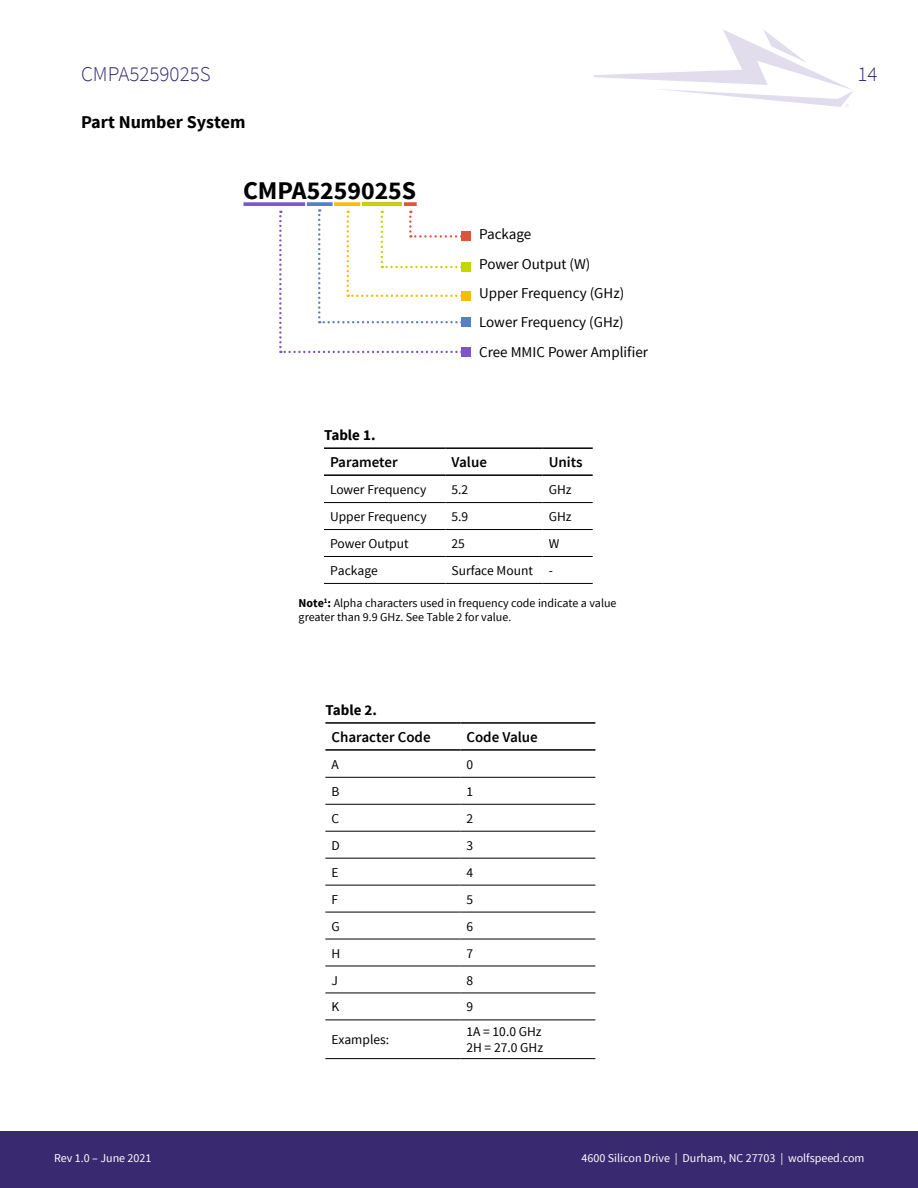
<style>
.page{position:relative;width:918px;height:1188px;background:#fff}
.page>*{position:absolute;margin:0;border:0;box-sizing:border-box;transform-origin:0 0}
.t1{font:700 25.5px "Source Sans Pro";color:#000}
.t2{font:300 21px "Source Sans Pro";color:#382970}
.t3{font:700 18px "Source Sans Pro";color:#000}
.t4{font:15px/29.4px "Source Sans Pro";color:#000}
.t5{font:600 15px "Source Sans Pro";color:#000}
.t6{font:700 15px "Source Sans Pro";color:#000}
.t7{font:13.5px/16.2px "Source Sans Pro";color:#000}
.t8{font:12px/14.4px "Source Sans Pro";color:#000}
.t9{font:12px "Source Sans Pro";color:#fff}
.s1{font-weight:700}
</style>
<div class="page">
<svg style="left:594px;top:29px;width:259px;height:78px"></svg>
<div style="left:0;top:1131px;width:918px;height:57px;background:#382970"></div>
<hr style="left:324px;top:502px;width:122px;height:1px;background:#000">
<hr style="left:446px;top:502px;width:97px;height:1px;background:#000">
<hr style="left:543px;top:502px;width:50px;height:1px;background:#000">
<hr style="left:324px;top:529px;width:122px;height:1px;background:#000">
<hr style="left:446px;top:529px;width:97px;height:1px;background:#000">
<hr style="left:543px;top:529px;width:50px;height:1px;background:#000">
<hr style="left:324px;top:556px;width:122px;height:1px;background:#000">
<hr style="left:446px;top:556px;width:97px;height:1px;background:#000">
<hr style="left:543px;top:556px;width:50px;height:1px;background:#000">
<hr style="left:324px;top:583px;width:122px;height:1px;background:#000">
<hr style="left:446px;top:583px;width:97px;height:1px;background:#000">
<hr style="left:543px;top:583px;width:50px;height:1px;background:#000">
<hr style="left:324px;top:447px;width:122px;height:2px;background:#000">
<hr style="left:446px;top:447px;width:97px;height:2px;background:#000">
<hr style="left:543px;top:447px;width:50px;height:2px;background:#000">
<hr style="left:324px;top:474px;width:122px;height:2px;background:#000">
<hr style="left:446px;top:474px;width:97px;height:2px;background:#000">
<hr style="left:543px;top:474px;width:50px;height:2px;background:#000">
<hr style="left:325px;top:777px;width:135px;height:1px;background:#000">
<hr style="left:460px;top:777px;width:135px;height:1px;background:#000">
<hr style="left:325px;top:804px;width:135px;height:1px;background:#000">
<hr style="left:460px;top:804px;width:135px;height:1px;background:#000">
<hr style="left:325px;top:831px;width:135px;height:1px;background:#000">
<hr style="left:460px;top:831px;width:135px;height:1px;background:#000">
<hr style="left:325px;top:858px;width:135px;height:1px;background:#000">
<hr style="left:460px;top:858px;width:135px;height:1px;background:#000">
<hr style="left:325px;top:885px;width:135px;height:1px;background:#000">
<hr style="left:460px;top:885px;width:135px;height:1px;background:#000">
<hr style="left:325px;top:912px;width:135px;height:1px;background:#000">
<hr style="left:460px;top:912px;width:135px;height:1px;background:#000">
<hr style="left:325px;top:939px;width:135px;height:1px;background:#000">
<hr style="left:460px;top:939px;width:135px;height:1px;background:#000">
<hr style="left:325px;top:966px;width:135px;height:1px;background:#000">
<hr style="left:460px;top:966px;width:135px;height:1px;background:#000">
<hr style="left:325px;top:993px;width:135px;height:1px;background:#000">
<hr style="left:460px;top:993px;width:135px;height:1px;background:#000">
<hr style="left:325px;top:1020px;width:135px;height:1px;background:#000">
<hr style="left:460px;top:1020px;width:135px;height:1px;background:#000">
<hr style="left:325px;top:1058px;width:135px;height:1px;background:#000">
<hr style="left:460px;top:1058px;width:135px;height:1px;background:#000">
<hr style="left:325px;top:722px;width:135px;height:2px;background:#000">
<hr style="left:460px;top:722px;width:135px;height:2px;background:#000">
<hr style="left:325px;top:749px;width:135px;height:2px;background:#000">
<hr style="left:460px;top:749px;width:135px;height:2px;background:#000">
<div style="left:461px;top:347px;width:10px;height:10px;background:#7d55c7"></div>
<div style="left:461px;top:291px;width:10px;height:10px;background:#f6be00"></div>
<div style="left:461px;top:262px;width:10px;height:10px;background:#c4d600"></div>
<div style="left:461px;top:231px;width:10px;height:10px;background:#e1523d"></div>
<svg style="left:244px;top:202px;width:61px;height:4px"></svg>
<svg style="left:307px;top:202px;width:26px;height:4px"></svg>
<svg style="left:334px;top:202px;width:26px;height:4px"></svg>
<svg style="left:362px;top:202px;width:40px;height:4px"></svg>
<svg style="left:404px;top:202px;width:13px;height:4px"></svg>
<svg style="left:279px;top:209px;width:182px;height:144px"></svg>
<div style="left:461px;top:317px;width:10px;height:10px;background:#5580c3"></div>
<h2 class="t2" style="left:81px;top:61px;width:131px">CMPA5259025S</h2>
<h2 class="t2" style="left:857px;top:66px;width:22px">14</h2>
<h3 class="t3" style="left:81px;top:114px;width:166px">Part Number System</h3>
<h1 class="t1" style="left:243px;top:180px;width:175px">CMPA5259025S</h1>
<p class="t6" style="left:324px;top:429px;width:53px">Table 1.</p>
<p class="t4" style="left:479px;top:221px;width:171px">Package<br>Power Output (W)<br>Upper Frequency (GHz)<br>Lower Frequency (GHz)<br>Cree MMIC Power Ampli昀椀er</p>
<p class="t5" style="left:330px;top:457px;width:69px">Parameter</p>
<p class="t5" style="left:451px;top:457px;width:37px">Value</p>
<p class="t5" style="left:549px;top:457px;width:36px">Units</p>
<p class="t7" style="left:330px;top:483px;width:98px">Lower Frequency</p>
<p class="t7" style="left:452px;top:483px;width:18px">5.2</p>
<p class="t7" style="left:549px;top:482px;width:24px">GHz</p>
<p class="t7" style="left:330px;top:510px;width:98px">Upper Frequency</p>
<p class="t7" style="left:452px;top:510px;width:18px">5.9</p>
<p class="t7" style="left:549px;top:509px;width:24px">GHz</p>
<p class="t7" style="left:330px;top:537px;width:80px">Power Output</p>
<p class="t7" style="left:451px;top:537px;width:15px">25</p>
<p class="t7" style="left:549px;top:537px;width:12px">W</p>
<p class="t7" style="left:330px;top:563px;width:49px">Package</p>
<p class="t7" style="left:452px;top:563px;width:103px">Surface Mount -</p>
<p class="t8" style="left:299px;top:597px;width:319px"><span class="s1">Note</span><sup>1</sup><span class="s1">:</span> Alpha characters used in frequency code indicate a value greater than 9.9 GHz. See Table 2 for value.</p>
<p class="t6" style="left:325px;top:704px;width:53px">Table 2.</p>
<p class="t5" style="left:331px;top:731px;width:101px">Character Code</p>
<p class="t5" style="left:466px;top:731px;width:73px">Code Value</p>
<p class="t7" style="left:331px;top:757px;width:9px">A</p>
<p class="t7" style="left:466px;top:757px;width:8px">0</p>
<p class="t7" style="left:331px;top:784px;width:9px">B</p>
<p class="t7" style="left:466px;top:784px;width:8px">1</p>
<p class="t7" style="left:331px;top:811px;width:9px">C</p>
<p class="t7" style="left:466px;top:811px;width:8px">2</p>
<p class="t7" style="left:331px;top:838px;width:10px">D</p>
<p class="t7" style="left:466px;top:838px;width:8px">3</p>
<p class="t7" style="left:331px;top:865px;width:9px">E</p>
<p class="t7" style="left:466px;top:865px;width:8px">4</p>
<p class="t7" style="left:331px;top:892px;width:8px">F</p>
<p class="t7" style="left:466px;top:892px;width:8px">5</p>
<p class="t7" style="left:331px;top:919px;width:10px">G</p>
<p class="t7" style="left:466px;top:919px;width:8px">6</p>
<p class="t7" style="left:331px;top:946px;width:10px">H</p>
<p class="t7" style="left:466px;top:946px;width:8px">7</p>
<p class="t7" style="left:331px;top:973px;width:8px">J</p>
<p class="t7" style="left:466px;top:973px;width:8px">8</p>
<p class="t7" style="left:331px;top:1000px;width:9px">K</p>
<p class="t7" style="left:466px;top:1000px;width:8px">9</p>
<p class="t7" style="left:331px;top:1033px;width:59px">Examples:</p>
<p class="t7" style="left:466px;top:1024px;width:78px">1A = 10.0 GHz<br>2H = 27.0 GHz</p>
<p class="t9" style="left:54px;top:1153px;width:99px">Rev 1.0 – June 2021</p>
<p class="t9" style="left:582px;top:1153px;width:284px">4600 Silicon Drive | Durham, NC 27703 | wolfspeed.com</p>
</div>
